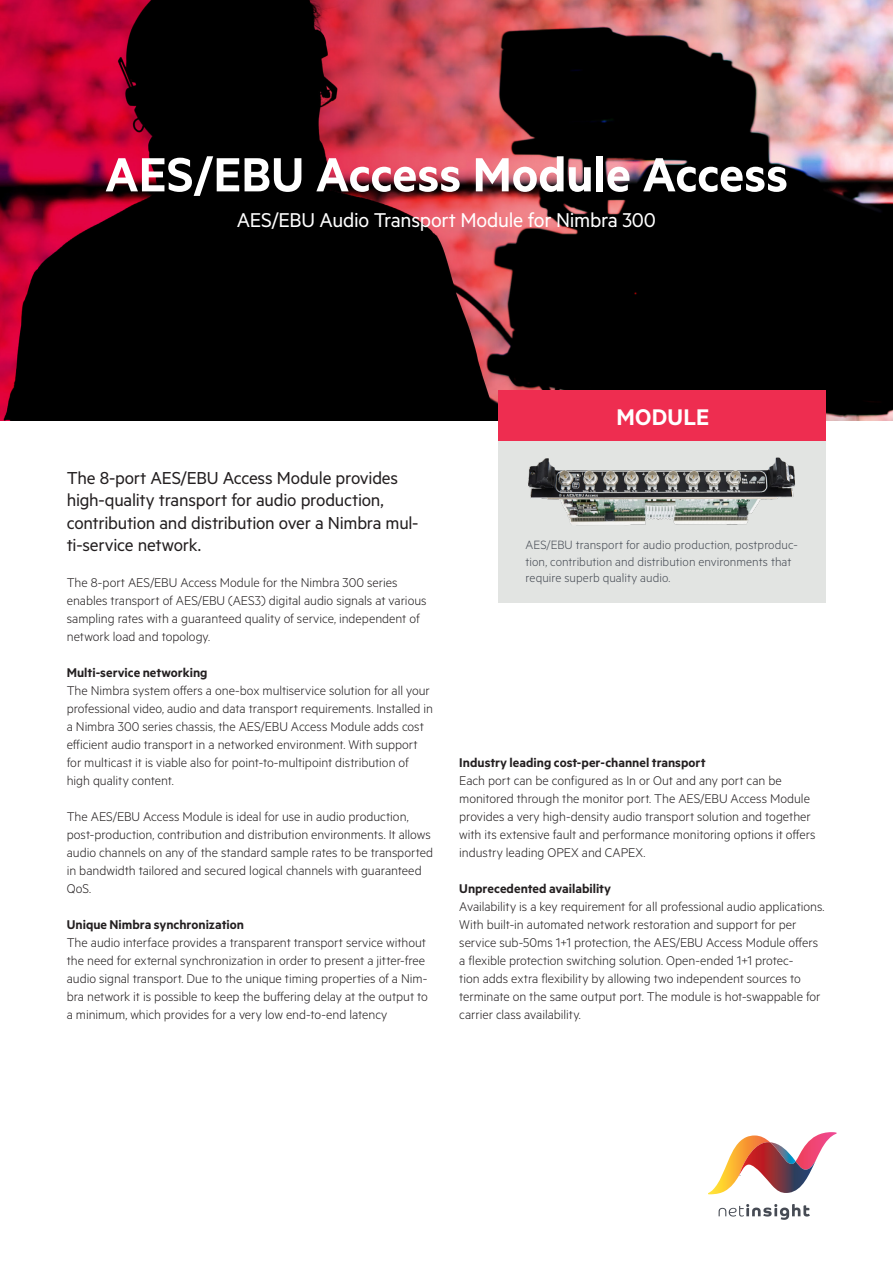
<style>
.page{position:relative;width:893px;height:1263px;background:#fff}
.page>*{position:absolute;margin:0;border:0;box-sizing:border-box;transform-origin:0 0}
.t1{font:600 54px "Metric";color:#fff}
.t2{font:600 25.5px "Metric";letter-spacing:.01em;color:#fff}
.t3{font:22.5px "Metric";letter-spacing:-.015em;color:#fff}
.Picture{font:19.5px/22.5px "Metric";letter-spacing:-.015em;color:#231f20}
.Picture-2{font:300 14.25px/18px "Metric";letter-spacing:-.005em;color:#231f20}
.t4{font:600 14.25px "Metric";color:#231f20}
.Picture-3{font:300 13.5px/16.5px "Metric";letter-spacing:.005em;color:#464b54}
</style>
<div class="page">
<img style="left:0;top:0;width:893px;height:421px">
<div style="left:498px;top:390px;width:327px;height:53px;background:#ee2d50"></div>
<div style="left:498px;top:441px;width:327px;height:162px;background:#e2e4e2"></div>
<svg style="left:719px;top:1204px;width:91px;height:16px"></svg>
<svg style="left:708px;top:1132px;width:129px;height:62px"></svg>
<img style="left:739px;top:1164px;width:47px;height:29px">
<img style="left:528px;top:457px;width:267px;height:69px">
<p class="t1" style="left:105px;top:142px;width:685px">AES/EBU Access Module Access</p>
<p class="t3" style="left:237px;top:207px;width:421px">AES/EBU Audio Transport Module for Nimbra 300</p>
<p class="Picture" style="left:67px;top:466px;width:333px">The 8-port AES/EBU Access Module provides high-quality transport for audio production,</p>
<p class="Picture" style="left:67px;top:511px;width:353px">contribution and distribution over a Nimbra mul&shy;ti-service network.</p>
<p class="Picture-2" style="left:67px;top:573px;width:361px">The 8-port AES/EBU Access Module for the Nimbra 300 series enables transport of AES/EBU (AES3) digital audio signals at various sampling rates with a guaranteed quality of service, independent of network load and topology.</p>
<p class="t4" style="left:67px;top:664px;width:142px">Multi-service networking</p>
<p class="Picture-2" style="left:67px;top:681px;width:368px">The Nimbra system offers a one-box multiservice solution for all your professional video, audio and data transport requirements. Installed in a Nimbra 300 series chassis, the AES/EBU Access Module adds cost efficient audio transport in a networked environment. With support for multicast it is viable also for point-to-multipoint distribution of high quality content.</p>
<p class="Picture-2" style="left:67px;top:807px;width:368px">The AES/EBU Access Module is ideal for use in audio production, post-production, contribution and distribution environments. It allows audio channels on any of the standard sample rates to be transported in bandwidth tailored and secured logical channels with guaranteed QoS.</p>
<p class="t4" style="left:67px;top:916px;width:179px">Unique Nimbra synchronization</p>
<p class="Picture-2" style="left:67px;top:933px;width:363px">The audio interface provides a transparent transport service without the need for external synchronization in order to present a jitter-free audio signal transport. Due to the unique timing properties of a Nim&shy;bra network it is possible to keep the buffering delay at the output to a minimum, which provides for a very low end-to-end latency</p>
<p class="t2" style="left:616px;top:402px;width:94px">MODULE</p>
<p class="Picture-3" style="left:526px;top:536px;width:274px">AES/EBU transport for audio production, postproduc&shy;tion, contribution and distribution environments that require superb quality audio.</p>
<p class="t4" style="left:459px;top:754px;width:248px">Industry leading cost-per-channel transport</p>
<p class="Picture-2" style="left:459px;top:771px;width:358px">Each port can be configured as In or Out and any port can be monitored through the monitor port. The AES/EBU Access Module provides a very high-density audio transport solution and together with its extensive fault and performance monitoring options it offers</p>
<p class="Picture-2" style="left:459px;top:843px;width:188px">industry leading OPEX and CAPEX.</p>
<p class="t4" style="left:459px;top:880px;width:153px">Unprecedented availability</p>
<p class="Picture-2" style="left:459px;top:897px;width:367px">Availability is a key requirement for all professional audio applications.<br>With built-in automated network restoration and support for per service sub-50ms 1+1 protection, the AES/EBU Access Module offers a flexible protection switching solution. Open-ended 1+1 protec-<br>tion adds extra flexibility by allowing two independent sources to terminate on the same output port. The module is hot-swappable for carrier class availability.</p>
</div>
